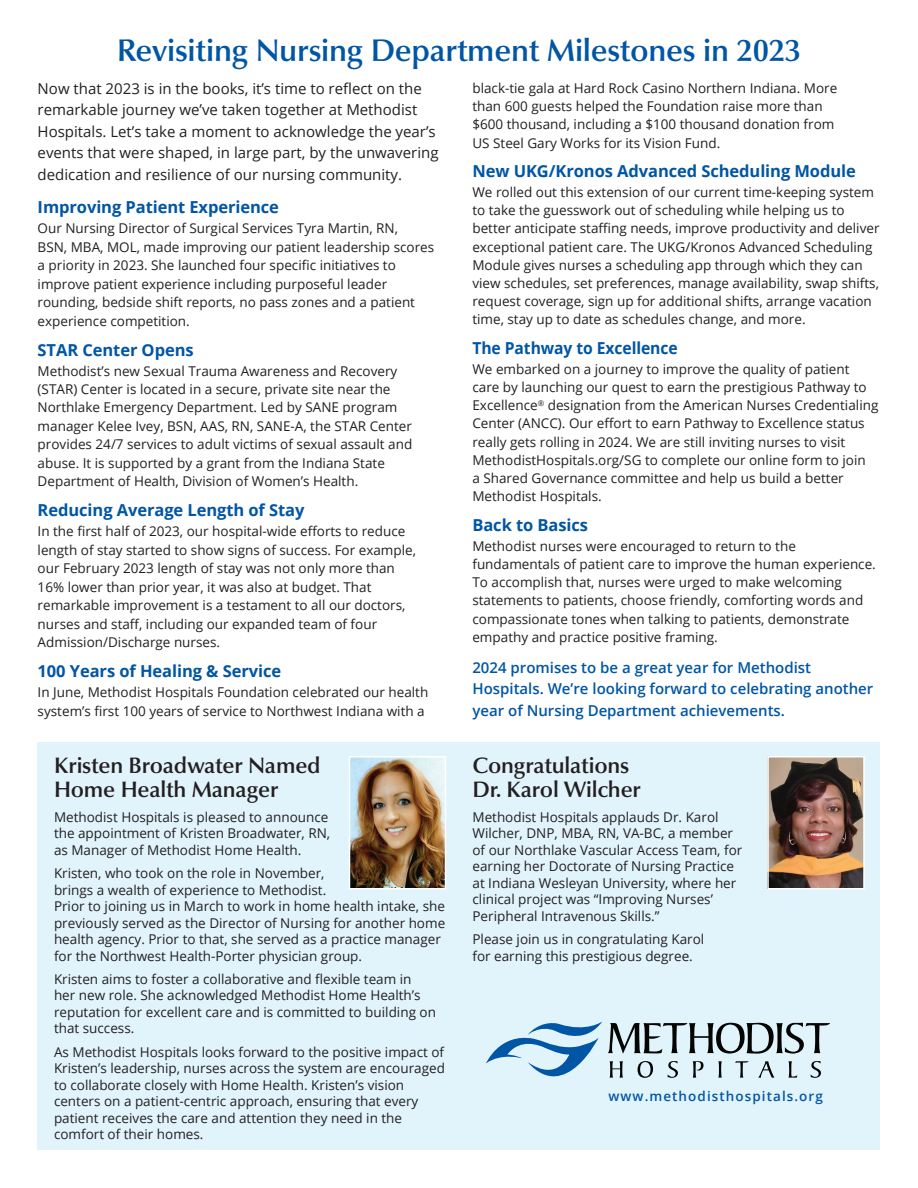
<style>
.page{position:relative;width:918px;height:1188px;background:#fff}
.page>*{position:absolute;margin:0;border:0;box-sizing:border-box;transform-origin:0 0}
.ll_head_1{font:600 31.5px "Optima";letter-spacing:-.01em;color:#0155a5}
.ll_head_1-2{font:600 22.5px/24px "Optima";letter-spacing:-.01em;color:#231f20}
.subhead_2{font:700 16.5px "Open Sans";letter-spacing:-.005em;color:#0155a5}
.subhead_2-2{font:700 16.5px "Open Sans";letter-spacing:-.005em;color:#0155a5;scale:.95 1}
.copy_9_12{font:15px/21.5px "Open Sans";color:#231f20}
.copy_9_12-2{font:600 15px/21.3px "Open Sans";color:#0155a5}
.copy_9_12-3{font:13.5px/18.3px "Open Sans";color:#231f20}
.ll_copy_1{font:13.5px/16.5px "Open Sans";color:#231f20}
.t1{font:600 13.5px "Open Sans";letter-spacing:.08em;color:#0155a5}
</style>
<div class="page">
<div style="left:38px;top:742px;width:842px;height:408px;background:#e1f4fc"></div>
<img style="left:352px;top:759px;width:91px;height:128px">
<div style="left:349px;top:756px;width:97px;height:134px;border:2px solid #fff"></div>
<svg style="left:610px;top:1061px;width:13px;height:17px"></svg>
<svg style="left:638px;top:1061px;width:15px;height:17px"></svg>
<svg style="left:668px;top:1061px;width:10px;height:17px"></svg>
<svg style="left:693px;top:1061px;width:11px;height:17px"></svg>
<svg style="left:718px;top:1061px;width:4px;height:17px"></svg>
<svg style="left:735px;top:1061px;width:14px;height:17px"></svg>
<svg style="left:758px;top:1061px;width:16px;height:17px"></svg>
<svg style="left:788px;top:1061px;width:9px;height:17px"></svg>
<svg style="left:811px;top:1061px;width:10px;height:17px"></svg>
<svg style="left:486px;top:1022px;width:116px;height:55px"></svg>
<svg style="left:608px;top:1022px;width:222px;height:32px"></svg>
<img style="left:770px;top:759px;width:92px;height:128px">
<div style="left:767px;top:756px;width:98px;height:134px;border:2px solid #fff"></div>
<p class="ll_head_1" style="left:117px;top:32px;width:686px">Revisiting Nursing Department Milestones in 2023</p>
<p class="copy_9_12" style="left:38px;top:77px;width:402px">Now that 2023 is in the books, it’s time to reflect on the remarkable journey we’ve taken together at Methodist Hospitals. Let’s take a moment to acknowledge the year’s events that were shaped, in large part, by the unwavering dedication and resilience of our nursing community.</p>
<p class="subhead_2" style="left:38px;top:196px;width:243px">Improving Patient Experience</p>
<p class="copy_9_12-3" style="left:38px;top:219px;width:398px">Our Nursing Director of Surgical Services Tyra Martin, RN,<br>BSN, MBA, MOL, made improving our patient leadership scores a priority in 2023. She launched four specific initiatives to improve patient experience including purposeful leader rounding, bedside shift reports, no pass zones and a patient experience competition.</p>
<p class="subhead_2" style="left:38px;top:338px;width:158px">STAR Center Opens</p>
<p class="copy_9_12-3" style="left:38px;top:361px;width:376px">Methodist’s new Sexual Trauma Awareness and Recovery (STAR) Center is located in a secure, private site near the Northlake Emergency Department. Led by SANE program manager Kelee Ivey, BSN, AAS, RN, SANE-A, the STAR Center provides 24/7 services to adult victims of sexual assault and abuse. It is supported by a grant from the Indiana State Department of Health, Division of Women’s Health.</p>
<p class="subhead_2" style="left:38px;top:499px;width:268px">Reducing Average Length of Stay</p>
<p class="copy_9_12-3" style="left:38px;top:522px;width:380px">In the first half of 2023, our hospital-wide efforts to reduce length of stay started to show signs of success. For example, our February 2023 length of stay was not only more than 16% lower than prior year, it was also at budget. That remarkable improvement is a testament to all our doctors, nurses and staff, including our expanded team of four Admission/Discharge nurses.</p>
<p class="subhead_2" style="left:38px;top:660px;width:245px">100 Years of Healing &amp; Service</p>
<p class="copy_9_12-3" style="left:38px;top:683px;width:392px">In June, Methodist Hospitals Foundation celebrated our health system’s first 100 years of service to Northwest Indiana with a</p>
<p class="ll_head_1-2" style="left:54px;top:753px;width:268px">Kristen Broadwater Named<br>Home Health Manager</p>
<p class="ll_copy_1" style="left:54px;top:808px;width:278px">Methodist Hospitals is pleased to announce the appointment of Kristen Broadwater, RN, as Manager of Methodist Home Health.</p>
<p class="ll_copy_1" style="left:54px;top:865px;width:393px">Kristen, who took on the role in November,<br>brings a wealth of experience to Methodist.<br>Prior to joining us in March to work in home health intake, she previously served as the Director of Nursing for another home health agency. Prior to that, she served as a practice manager for the Northwest Health-Porter physician group.</p>
<p class="ll_copy_1" style="left:54px;top:970px;width:384px">Kristen aims to foster a collaborative and flexible team in her new role. She acknowledged Methodist Home Health’s reputation for excellent care and is committed to building on that success.</p>
<p class="ll_copy_1" style="left:54px;top:1043px;width:392px">As Methodist Hospitals looks forward to the positive impact of Kristen’s leadership, nurses across the system are encouraged to collaborate closely with Home Health. Kristen’s vision centers on a patient-centric approach, ensuring that every patient receives the care and attention they need in the comfort of their homes.</p>
<p class="copy_9_12-3" style="left:472px;top:78px;width:366px">black-tie gala at Hard Rock Casino Northern Indiana. More than 600 guests helped the Foundation raise more than $600 thousand, including a $100 thousand donation from US Steel Gary Works for its Vision Fund.</p>
<p class="subhead_2" style="left:472px;top:160px;width:385px">New UKG/Kronos Advanced Scheduling Module</p>
<p class="copy_9_12-3" style="left:472px;top:182px;width:409px">We rolled out this extension of our current time-keeping system to take the guesswork out of scheduling while helping us to better anticipate staffing needs, improve productivity and deliver exceptional patient care. The UKG/Kronos Advanced Scheduling Module gives nurses a scheduling app through which they can view schedules, set preferences, manage availability, swap shifts, request coverage, sign up for additional shifts, arrange vacation time, stay up to date as schedules change, and more.</p>
<p class="subhead_2-2" style="left:472px;top:337px;width:218px">The Pathway to Excellence</p>
<p class="copy_9_12-3" style="left:472px;top:359px;width:408px">We embarked on a journey to improve the quality of patient care by launching our quest to earn the prestigious Pathway to Excellence<sup>®</sup> designation from the American Nurses Credentialing Center (ANCC). Our effort to earn Pathway to Excellence status really gets rolling in 2024. We are still inviting nurses to visit MethodistHospitals.org/SG to complete our online form to join<br>a Shared Governance committee and help us build a better Methodist Hospitals.</p>
<p class="subhead_2" style="left:472px;top:513px;width:117px">Back to Basics</p>
<p class="copy_9_12-3" style="left:472px;top:536px;width:405px">Methodist nurses were encouraged to return to the fundamentals of patient care to improve the human experience.<br>To accomplish that, nurses were urged to make welcoming statements to patients, choose friendly, comforting words and compassionate tones when talking to patients, demonstrate empathy and practice positive framing.</p>
<p class="copy_9_12-2" style="left:472px;top:657px;width:403px">2024 promises to be a great year for Methodist<br>Hospitals. We’re looking forward to celebrating another year of Nursing Department achievements.</p>
<p class="ll_head_1-2" style="left:472px;top:753px;width:170px">Congratulations<br>Dr. Karol Wilcher</p>
<p class="ll_copy_1" style="left:472px;top:808px;width:271px">Methodist Hospitals applauds Dr. Karol Wilcher, DNP, MBA, RN, VA-BC, a member of our Northlake Vascular Access Team, for earning her Doctorate of Nursing Practice at Indiana Wesleyan University, where her clinical project was “Improving Nurses’ Peripheral Intravenous Skills.”</p>
<p class="ll_copy_1" style="left:472px;top:931px;width:233px">Please join us in congratulating Karol for earning this prestigious degree.</p>
<p class="t1" style="left:608px;top:1087px;width:216px">www.methodisthospitals.org</p>
</div>
